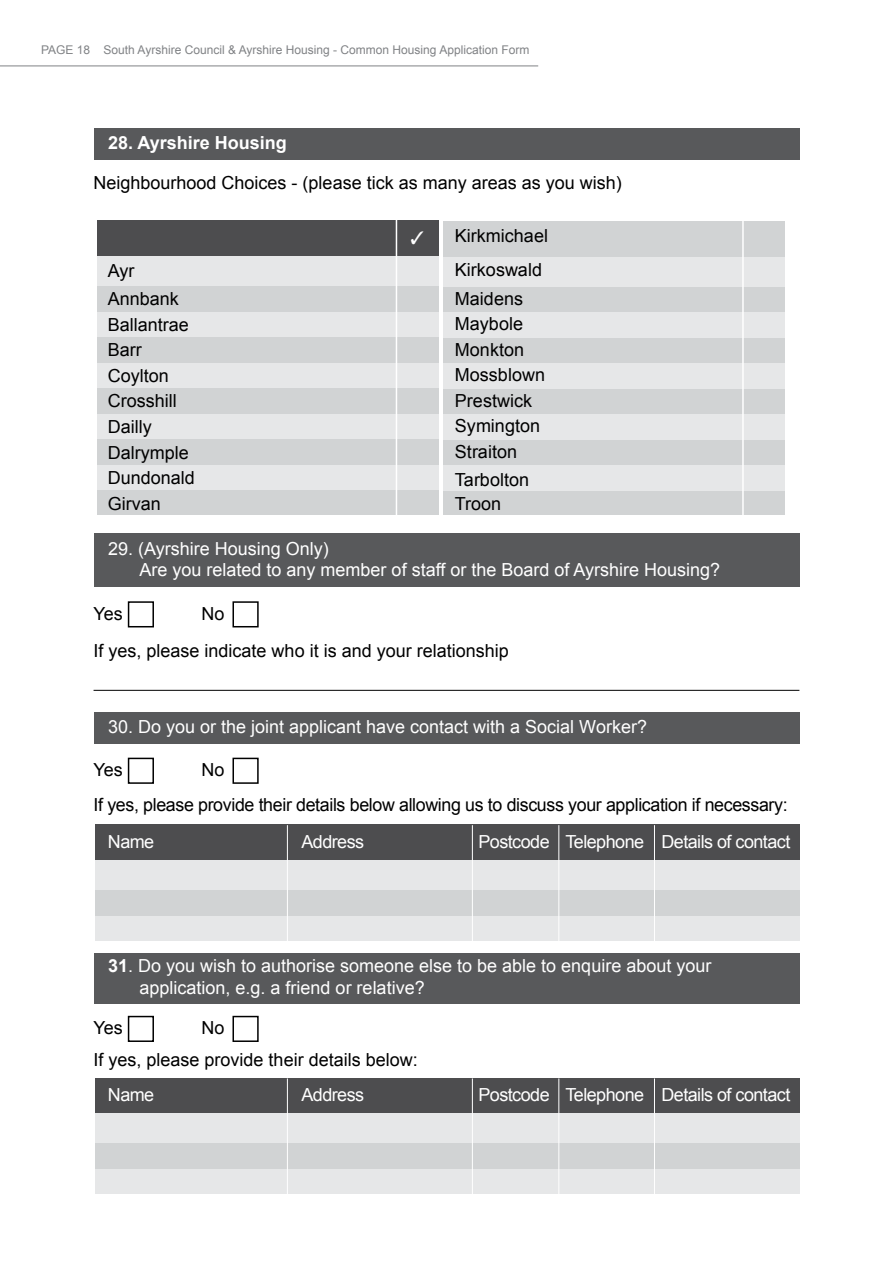
<style>
.page{position:relative;width:893px;height:1263px;background:#fff}
.page>*{position:absolute;margin:0;border:0;box-sizing:border-box;transform-origin:0 0}
.t1{font:18px/25.5px "Arial";color:#000}
.t2{font:18px/21.6px "Arial";color:#fff}
.t3{font:18px "Arial";letter-spacing:-.02em;color:#000}
.t4{font:18px "Arial";letter-spacing:-.03em;color:#fff}
.t5{font:700 18px "Arial";color:#fff}
.t6{font:12px "Arial";color:#808285}
.s1{font-weight:700}
</style>
<div class="page">
<hr style="left:0;top:66px;width:538px;height:1px;background:#808285">
<div style="left:95px;top:824px;width:704px;height:36px;background:#4d4d4f"></div>
<div style="left:95px;top:915px;width:704px;height:26px;background:#e6e7e8"></div>
<div style="left:95px;top:890px;width:704px;height:25px;background:#d1d3d4"></div>
<div style="left:95px;top:860px;width:704px;height:30px;background:#e6e7e8"></div>
<div style="left:444px;top:221px;width:341px;height:36px;background:#d1d3d4"></div>
<div style="left:444px;top:489px;width:341px;height:26px;background:#d1d3d4"></div>
<div style="left:444px;top:465px;width:341px;height:26px;background:#e6e7e8"></div>
<div style="left:444px;top:440px;width:341px;height:25px;background:#d1d3d4"></div>
<div style="left:444px;top:414px;width:341px;height:26px;background:#e6e7e8"></div>
<div style="left:444px;top:389px;width:341px;height:25px;background:#d1d3d4"></div>
<div style="left:444px;top:363px;width:341px;height:26px;background:#e6e7e8"></div>
<div style="left:444px;top:337px;width:341px;height:26px;background:#d1d3d4"></div>
<div style="left:444px;top:312px;width:341px;height:25px;background:#e6e7e8"></div>
<div style="left:444px;top:286px;width:341px;height:26px;background:#d1d3d4"></div>
<div style="left:444px;top:257px;width:341px;height:29px;background:#e6e7e8"></div>
<hr style="left:742px;top:207px;width:2px;height:318px;background:#fff">
<div style="left:97px;top:489px;width:342px;height:25px;background:#d1d3d4"></div>
<div style="left:97px;top:465px;width:342px;height:25px;background:#e6e7e8"></div>
<div style="left:97px;top:439px;width:342px;height:26px;background:#d1d3d4"></div>
<div style="left:97px;top:414px;width:342px;height:25px;background:#e6e7e8"></div>
<div style="left:97px;top:388px;width:342px;height:26px;background:#d1d3d4"></div>
<div style="left:97px;top:221px;width:342px;height:35px;background:#4d4d4f"></div>
<div style="left:97px;top:363px;width:342px;height:25px;background:#e6e7e8"></div>
<div style="left:97px;top:337px;width:342px;height:26px;background:#d1d3d4"></div>
<div style="left:97px;top:312px;width:342px;height:25px;background:#e6e7e8"></div>
<div style="left:97px;top:286px;width:342px;height:26px;background:#d1d3d4"></div>
<div style="left:97px;top:256px;width:342px;height:30px;background:#e6e7e8"></div>
<div style="left:94px;top:128px;width:706px;height:32px;background:#58595b"></div>
<div style="left:94px;top:534px;width:706px;height:53px;background:#58595b"></div>
<div style="left:94px;top:712px;width:706px;height:31px;background:#58595b"></div>
<div style="left:94px;top:953px;width:706px;height:51px;background:#58595b"></div>
<div style="left:128px;top:601px;width:26px;height:26px;border:2px solid #000"></div>
<div style="left:232px;top:601px;width:27px;height:26px;border:2px solid #000"></div>
<div style="left:128px;top:758px;width:26px;height:26px;border:2px solid #000"></div>
<div style="left:232px;top:758px;width:27px;height:26px;border:2px solid #000"></div>
<div style="left:128px;top:1016px;width:26px;height:26px;border:2px solid #000"></div>
<div style="left:232px;top:1016px;width:27px;height:26px;border:2px solid #000"></div>
<hr style="left:94px;top:690px;width:705px;height:1px;background:#000">
<hr style="left:287px;top:825px;width:1px;height:125px;background:#fff">
<hr style="left:654px;top:825px;width:1px;height:125px;background:#fff">
<hr style="left:558px;top:825px;width:1px;height:125px;background:#fff">
<hr style="left:472px;top:825px;width:1px;height:125px;background:#fff">
<hr style="left:396px;top:206px;width:1px;height:319px;background:#fff">
<div style="left:95px;top:1078px;width:704px;height:35px;background:#4d4d4f"></div>
<div style="left:95px;top:1169px;width:704px;height:25px;background:#e6e7e8"></div>
<div style="left:95px;top:1143px;width:704px;height:26px;background:#d1d3d4"></div>
<div style="left:95px;top:1113px;width:704px;height:30px;background:#e6e7e8"></div>
<hr style="left:287px;top:1078px;width:1px;height:125px;background:#fff">
<hr style="left:654px;top:1078px;width:1px;height:125px;background:#fff">
<hr style="left:558px;top:1078px;width:1px;height:125px;background:#fff">
<hr style="left:472px;top:1078px;width:1px;height:125px;background:#fff">
<p class="t6" style="left:41px;top:42px;width:490px">PAGE 18 South Ayrshire Council &amp; Ayrshire Housing - Common Housing Application Form</p>
<p class="t5" style="left:108px;top:131px;width:180px">28. Ayrshire Housing</p>
<p class="t1" style="left:94px;top:170px;width:530px">Neighbourhood Choices - (please tick as many areas as you wish)</p>
<p class="t1" style="left:108px;top:257px;width:73px;line-height:28.5px">Ayr<br>Annbank</p>
<p class="t1" style="left:108px;top:312px;width:89px">Ballantrae<br>Barr<br>Coylton<br>Crosshill<br>Dailly<br>Dalrymple<br>Dundonald<br>Girvan</p>
<p class="t1" style="left:455px;top:219px;width:95px;line-height:34.5px">Kirkmichael<br>Kirkoswald</p>
<p class="t1" style="left:455px;top:286px;width:92px">Maidens<br>Maybole<br>Monkton<br>Mossblown<br>Prestwick<br>Symington<br>Straiton</p>
<p class="t1" style="left:455px;top:468px;width:76px;line-height:24px">Tarbolton<br>Troon</p>
<p class="t2" style="left:140px;top:538px;width:582px;text-indent:-32px">29. (Ayrshire Housing Only)<br>Are you related to any member of staff or the Board of Ayrshire Housing?</p>
<p class="t1" style="left:94px;top:601px;width:31px">Yes</p>
<p class="t1" style="left:202px;top:601px;width:25px">No</p>
<p class="t1" style="left:94px;top:638px;width:417px">If yes, please indicate who it is and your relationship</p>
<p class="t2" style="left:108px;top:716px;width:540px">30. Do you or the joint applicant have contact with a Social Worker?</p>
<p class="t1" style="left:94px;top:757px;width:31px">Yes</p>
<p class="t1" style="left:202px;top:757px;width:25px">No</p>
<p class="t3" style="left:94px;top:793px;width:696px">If yes, please provide their details below allowing us to discuss your application if necessary:</p>
<p class="t2" style="left:108px;top:831px;width:48px">Name</p>
<p class="t4" style="left:301px;top:829px;width:64px">Address</p>
<p class="t4" style="left:478px;top:829px;width:313px">Postcode Telephone Details of contact</p>
<p class="t2" style="left:140px;top:955px;width:573px;text-indent:-32px"><span class="s1">31</span>. Do you wish to authorise someone else to be able to enquire about your application, e.g. a friend or relative?</p>
<p class="t1" style="left:94px;top:1015px;width:31px">Yes</p>
<p class="t1" style="left:202px;top:1015px;width:25px">No</p>
<p class="t1" style="left:94px;top:1047px;width:326px">If yes, please provide their details below:</p>
<p class="t2" style="left:108px;top:1084px;width:48px">Name</p>
<p class="t4" style="left:301px;top:1083px;width:64px">Address</p>
<p class="t4" style="left:478px;top:1083px;width:313px">Postcode Telephone Details of contact</p>
</div>
